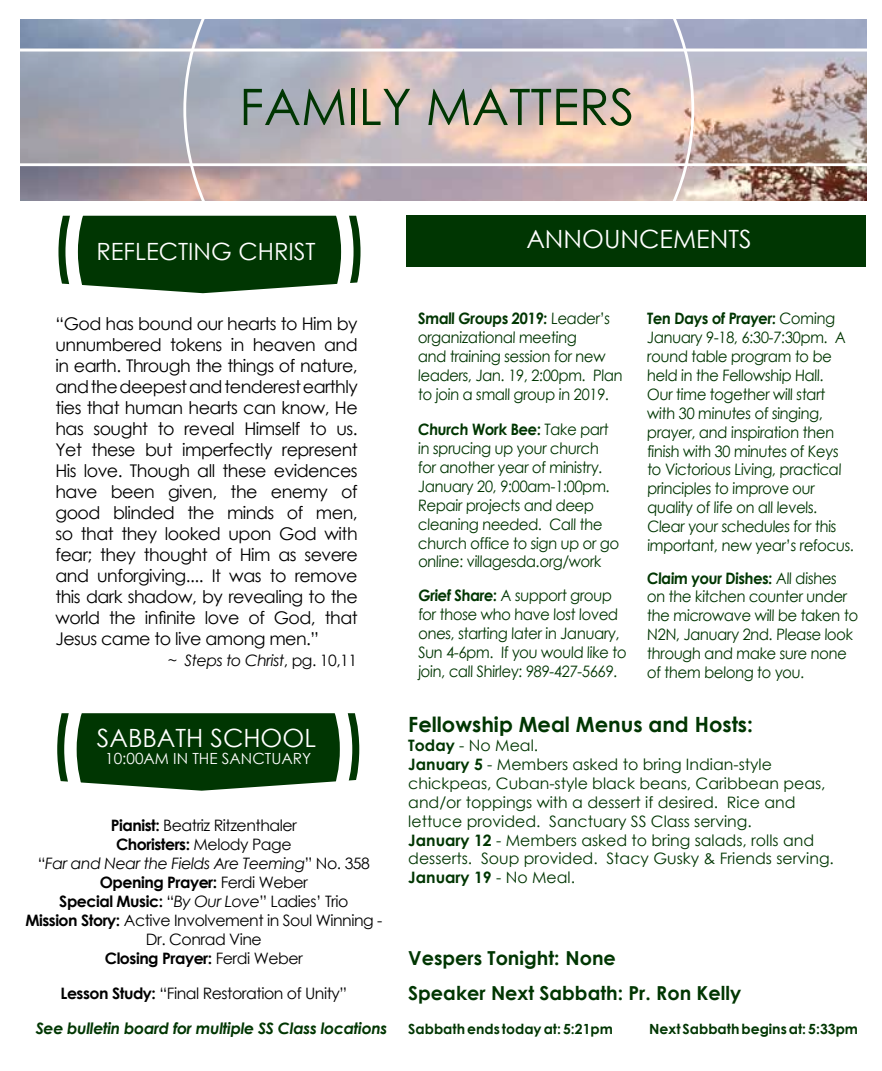
<style>
.page{position:relative;width:882px;height:1071px;background:#fff}
.page>*{position:absolute;margin:0;border:0;box-sizing:border-box;transform-origin:0 0}
.t1{font:50.4px "Century Gothic";color:#003602}
.t2{font:25.2px "Century Gothic";color:#fff}
.t3{font:23.8px "Century Gothic";color:#fff}
.t4{font:700 21px "Century Gothic";color:#003602}
.t5{font:700 19.25px "Century Gothic";color:#003602}
.t6{font:17.5px/21px "Century Gothic";letter-spacing:-.03em;color:#000;text-align:justify}
.t7{font:15.75px/18.9px "Century Gothic";letter-spacing:-.025em;color:#003602;scale:.94 1}
.t8{font:15.75px/18.9px "Century Gothic";letter-spacing:-.075em;color:#003602;scale:.94 1}
.t9{font:15.75px/18.9px "Century Gothic";color:#003602}
.t10{font:15.75px/18.9px "Century Gothic";letter-spacing:-.03em;color:#000;text-align:center}
.t11{font:15.75px/18.9px "Century Gothic";letter-spacing:-.05em;color:#003602;scale:.94 1}
.t12{font:italic 700 15.75px/33.9px "Century Gothic";letter-spacing:-.02em;color:#003602}
.t13{font:italic 15.75px "Century Gothic";letter-spacing:-.03em;color:#000}
.t14{font:15.4px "Century Gothic";color:#fff}
.t15{font:700 14px "Century Gothic";color:#003602}
.s1{font-style:normal}
.s2{font-weight:700}
.s3{font-style:italic}
.s4{font-style:normal;color:#000}
.s5{font-weight:400;font-style:normal;color:#000}
</style>
<div class="page">
<img style="left:20px;top:20px;width:846px;height:181px">
<svg style="left:183px;top:19px;width:511px;height:275px"></svg>
<svg style="left:20px;top:52px;width:846px;height:111px;background:#c1b5b7"></svg>
<hr style="left:18px;top:49px;width:861px;height:3px;background:#fff">
<hr style="left:18px;top:163px;width:861px;height:3px;background:#fff">
<div style="left:407px;top:215px;width:459px;height:52px;background:#003602"></div>
<svg style="left:57px;top:713px;width:303px;height:78px;background:#275529"></svg>
<svg style="left:58px;top:216px;width:304px;height:77px;background:#265428"></svg>
<h1 class="t1" style="left:239px;top:72px;width:260px">Fam ily Matters</h1>
<h3 class="t3" style="left:96px;top:235px;width:28px">Reflect</h3>
<h3 class="t3" style="left:188px;top:235px;width:118px">ing Christ</h3>
<p class="t6" style="left:55px;top:313px;width:304px">“God has bound our hearts to Him by unnumbered tokens in heaven and in earth. Through the things of nature, and the deepest and tenderest earthly ties that human hearts can know, He has sought to reveal Himself to us.<br>Yet these but imperfectly represent His love. Though all these evidences have been given, the enemy of good blinded the minds of men, so that they looked upon God with fear; they thought of Him as severe and unforgiving.... It was to remove this dark shadow, by revealing to the world the infinite love of God, that Jesus came to live among men.”</p>
<p class="t13" style="left:168px;top:649px;width:191px"><span class="s1">~</span> Steps to Christ<span class="s1">, pg. 10,11</span></p>
<h2 class="t2" style="left:97px;top:721px;width:29px">Sabbath</h2>
<h2 class="t2" style="left:210px;top:721px;width:32px">School</h2>
<p class="t14" style="left:105px;top:748px;width:97px">10:00am in the</p>
<p class="t14" style="left:222px;top:748px;width:19px">Sanct</p>
<p class="t14" style="left:271px;top:748px;width:41px">uary</p>
<p class="t10" style="left:25px;top:816px;width:359px"><span class="s2">Pianist:</span> Beatriz Ritzenthaler<br><span class="s2">Choristers:</span> Melody Page<br>“<span class="s3">Far and Near the Fields Are Teeming</span>” No. 358<br><span class="s2">Opening Prayer:</span> Ferdi Weber<br><span class="s2">Special Music:</span> “<span class="s3">By Our Love</span>” Ladies’ Trio<br><span class="s2">Mission Story:</span> Active Involvement in Soul Winning - Dr. Conrad Vine<br><span class="s2">Closing Prayer:</span> Ferdi Weber</p>
<p class="t12" style="left:36px;top:976px;width:353px;text-indent:25px"><span class="s4">Lesson Study:</span> <span class="s5">“Final Restoration of U nity”<br></span>See bulletin board for multiple SS Class locations</p>
<h2 class="t2" style="left:526px;top:221px;width:39px">Anno</h2>
<h2 class="t2" style="left:604px;top:221px;width:34px">uncements</h2>
<p class="t7" style="left:418px;top:309px;width:220px"><span class="s2">Small Groups 2019:</span> Leader’s organizational meeting<br>and training session for new leaders, Jan. 19, 2:00pm. Plan to join a small group in 2019.</p>
<p class="t8" style="left:647px;top:309px;width:222px"><span class="s2">Ten Days of Prayer:</span> Coming<br>January 9-18, 6:30-7:30pm. A round table program to be held in the Fellowship Hall.<br>Our time together will start with 30 minutes of singing, prayer, and inspiration then finish with 30 minutes of Keys to Victorious Living, practical principles to improve our quality of life on all levels.<br>Clear your schedules for this important, new year’s refocus.</p>
<p class="t11" style="left:418px;top:420px;width:216px"><span class="s2">Church Work Bee:</span> Take part in sprucing up your church for another year of ministry.<br>January 20, 9:00am-1:00pm.<br>Repair projects and deep cleaning needed. Call the church office to sign up or go online: villagesda.org/work</p>
<p class="t7" style="left:418px;top:586px;width:224px"><span class="s2">Grief Share:</span> A support group for those who have lost loved ones, starting later in January,<br>Sun 4-6pm. If you would like to join, call Shirley: 989-427-5669.</p>
<p class="t7" style="left:647px;top:568px;width:227px"><span class="s2">Claim your Dishes:</span> All dishes on the kitchen counter under the microwave will be taken to<br>N2N, January 2nd. Please look through and make sure none of them belong to you.</p>
<p class="t4" style="left:408px;top:711px;width:346px">Fellowship Meal Menus and Hosts:</p>
<p class="t9" style="left:408px;top:736px;width:427px"><span class="s2">Today</span> - No Meal.<br><span class="s2">January 5</span> - Members asked to bring Indian-style chickpeas, Cuban-style black beans, Caribbean peas, and/or toppings with a dessert if desired. Rice and lettuce provided. Sanctuary SS Class serving.<br><span class="s2">January 12</span> - Members asked to bring salads, rolls and desserts. Soup provided. Stacy Gusky &amp; Friends serving.<br><span class="s2">January 19</span> - No Meal.</p>
<p class="t5" style="left:408px;top:946px;width:209px">Vespers Tonight: None</p>
<p class="t5" style="left:408px;top:981px;width:335px">Speaker Next Sabbath: Pr. Ron Kelly</p>
<p class="t15" style="left:408px;top:1020px;width:206px">Sabbath ends today at: 5:21pm</p>
<p class="t15" style="left:649px;top:1020px;width:210px">Next Sabbath begins at: 5:33pm</p>
</div>
